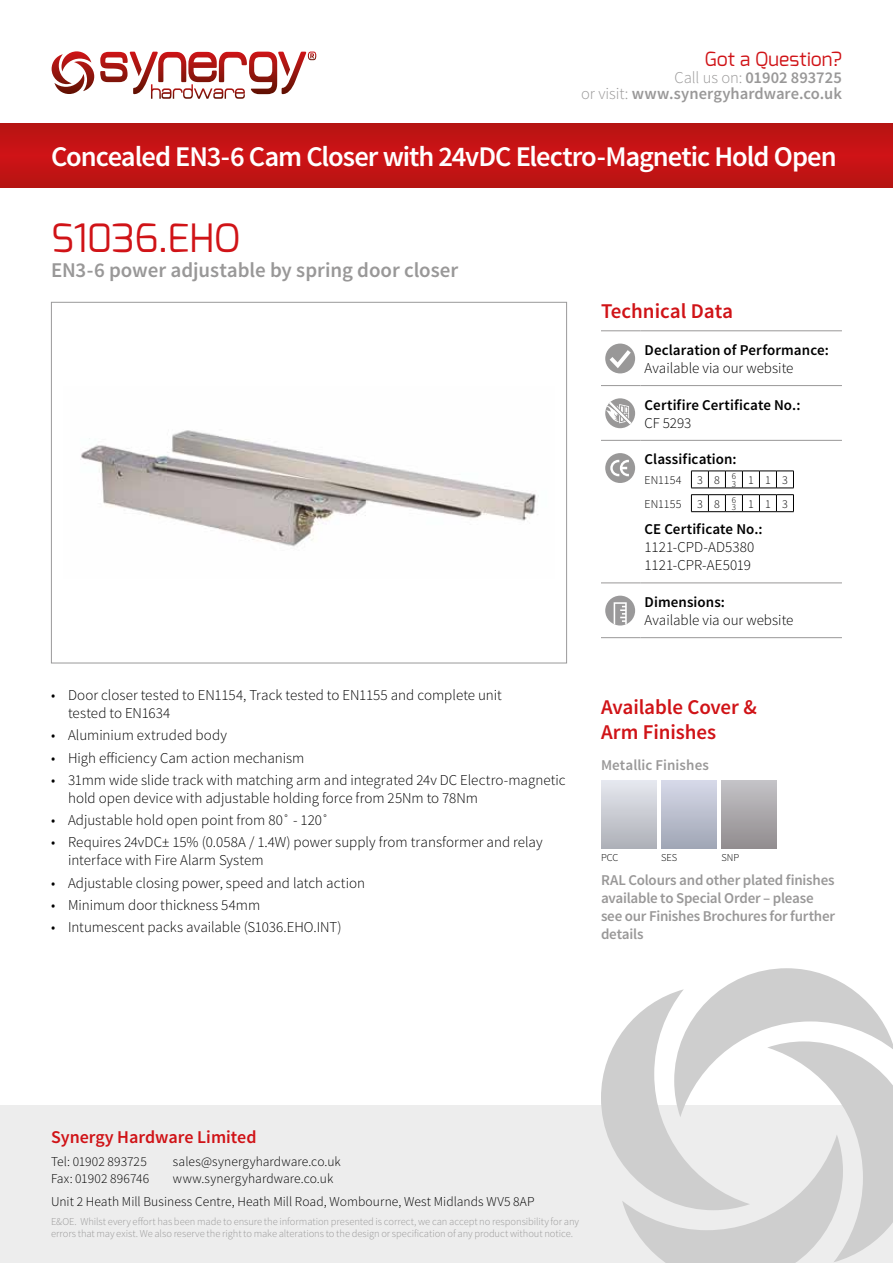
<style>
.page{position:relative;width:893px;height:1263px;background:#fff}
.page>*{position:absolute;margin:0;border:0;box-sizing:border-box;transform-origin:0 0}
.t1{font:39px "Exo";letter-spacing:-.01em;color:#d01317}
.t2{font:600 28.5px "Source Sans Pro";letter-spacing:-.035em;color:#fff}
.t3{font:600 21px/25.2px "Source Sans Pro";letter-spacing:-.005em;color:#d01317}
.t4{font:600 21px "Source Sans Pro";letter-spacing:-.005em;color:#999898}
.t5{font:19.5px "Exo";letter-spacing:.005em;color:#d01317}
.t6{font:600 18px "Source Sans Pro";color:#d01317}
.t7{font:600 16.5px/16.5px "Source Sans Pro";color:#999898;text-align:right}
.t8{font:300 15px/18px "Source Sans Pro";color:#000}
.t9{font:600 15px/18px "Source Sans Pro";letter-spacing:-.015em;color:#999898}
.t10{font:600 15px "Source Sans Pro";letter-spacing:.005em;color:#000}
.t11{font:600 15px "Source Sans Pro";letter-spacing:.005em;color:#999898}
.t12{font:300 13.5px/16.2px "Source Sans Pro";letter-spacing:.005em;color:#000}
.t13{font:300 12px "Source Sans Pro";letter-spacing:.015em;color:#000}
.t14{font:300 10.5px/12px "Source Sans Pro";letter-spacing:-.005em;color:#999898}
.t15{font:300 10.5px "Source Sans Pro";color:#000}
.s1{font-weight:300}
</style>
<div class="page">
<img style="left:80px;top:430px;width:456px;height:117px">
<hr style="left:601px;top:330px;width:39px;height:1px;background:#999898">
<hr style="left:640px;top:330px;width:202px;height:1px;background:#999898">
<hr style="left:601px;top:385px;width:39px;height:1px;background:#999898">
<hr style="left:640px;top:385px;width:202px;height:1px;background:#999898">
<hr style="left:601px;top:440px;width:39px;height:1px;background:#999898">
<hr style="left:640px;top:440px;width:202px;height:1px;background:#999898">
<hr style="left:601px;top:582px;width:39px;height:1px;background:#999898">
<hr style="left:640px;top:582px;width:202px;height:1px;background:#999898">
<hr style="left:601px;top:637px;width:39px;height:1px;background:#999898">
<hr style="left:640px;top:637px;width:202px;height:1px;background:#999898">
<div style="left:605px;top:344px;width:30px;height:29px;background:#999898;border-radius:50%"></div>
<svg style="left:610px;top:350px;width:21px;height:18px"></svg>
<svg style="left:605px;top:398px;width:29px;height:30px"></svg>
<div style="left:605px;top:453px;width:30px;height:30px;background:#999898;border-radius:50%"></div>
<svg style="left:610px;top:460px;width:19px;height:16px"></svg>
<svg style="left:691px;top:471px;width:103px;height:41px"></svg>
<div style="left:605px;top:596px;width:30px;height:29px;background:#9a999a;border-radius:50%"></div>
<svg style="left:614px;top:602px;width:13px;height:23px"></svg>
<div style="left:601px;top:780px;width:55px;height:68px;background:linear-gradient(to bottom,#e6e8ef,#aeb1b8)"></div>
<div style="left:661px;top:780px;width:55px;height:68px;background:linear-gradient(to bottom,#d7d9e9,#a1a7b6)"></div>
<div style="left:721px;top:780px;width:56px;height:68px;background:linear-gradient(to bottom,#c4c3c7,#928d90)"></div>
<div style="left:0;top:1106px;width:893px;height:157px;background:#ededed"></div>
<svg style="left:52px;top:51px;width:42px;height:43px"></svg>
<svg style="left:100px;top:52px;width:216px;height:47px"></svg>
<svg style="left:601px;top:968px;width:292px;height:295px"></svg>
<div style="left:0;top:123px;width:893px;height:64px;background:linear-gradient(to right,#c21314,#c21314)"></div>
<h3 class="t5" style="left:705px;top:47px;width:139px">Got a Question?</h3>
<p class="t7" style="left:581px;top:70px;width:262px"><span class="s1">Call us on:</span> 01902 893725<br><span class="s1">or visit:</span> www.synergyhardware.co.uk</p>
<h2 class="t2" style="left:51px;top:138px;width:787px">Concealed EN3-6 Cam Closer with 24vDC Electro-Magnetic Hold Open</h2>
<h1 class="t1" style="left:51px;top:213px;width:191px">S1036.EHO</h1>
<h3 class="t4" style="left:51px;top:257px;width:409px">EN3-6 power adjustable by spring door closer</h3>
<p class="t8" style="left:68px;top:686px;width:435px;text-indent:-17px">• Door closer tested to EN1154, Track tested to EN1155 and complete unit tested to EN1634</p>
<p class="t8" style="left:51px;top:726px;width:177px">• Aluminium extruded body</p>
<p class="t8" style="left:51px;top:749px;width:255px">• High efficiency Cam action mechanism</p>
<p class="t8" style="left:68px;top:771px;width:499px;text-indent:-17px">• 31mm wide slide track with matching arm and integrated 24v DC Electro-magnetic hold open device with adjustable holding force from 25Nm to 78Nm</p>
<p class="t8" style="left:51px;top:811px;width:280px">• Adjustable hold open point from 80˚ - 120˚</p>
<p class="t8" style="left:68px;top:833px;width:476px;text-indent:-17px">• Requires 24vDC± 15% (0.058A / 1.4W) power supply from transformer and relay interface with Fire Alarm System</p>
<p class="t8" style="left:51px;top:874px;width:316px">• Adjustable closing power, speed and latch action</p>
<p class="t8" style="left:51px;top:896px;width:211px">• Minimum door thickness 54mm</p>
<p class="t8" style="left:51px;top:918px;width:292px">• Intumescent packs available (S1036.EHO.INT)</p>
<h3 class="t3" style="left:601px;top:299px;width:134px">Technical Data</h3>
<p class="t10" style="left:645px;top:340px;width:186px">Declaration of Performance:</p>
<p class="t8" style="left:645px;top:359px;width:150px">Available via our website</p>
<p class="t10" style="left:645px;top:395px;width:157px">Certifire Certificate No.:</p>
<p class="t8" style="left:645px;top:414px;width:48px">CF 5293</p>
<p class="t10" style="left:645px;top:450px;width:94px">Classification:</p>
<p class="t13" style="left:645px;top:473px;width:38px">EN1154</p>
<p class="t13" style="left:697px;top:473px;width:41px">38 <sup>6</sup></p>
<p class="t13" style="left:732px;top:473px;width:58px"><sub>3</sub> 113</p>
<p class="t13" style="left:645px;top:496px;width:38px">EN1155</p>
<p class="t13" style="left:697px;top:496px;width:41px">38 <sup>6</sup></p>
<p class="t13" style="left:732px;top:496px;width:58px"><sub>3</sub> 113</p>
<p class="t10" style="left:645px;top:520px;width:120px">CE Certificate No.:</p>
<p class="t8" style="left:645px;top:538px;width:111px">1121-CPD-AD5380<br>1121-CPR-AE5019</p>
<p class="t10" style="left:645px;top:592px;width:82px">Dimensions:</p>
<p class="t8" style="left:645px;top:611px;width:150px">Available via our website</p>
<h3 class="t3" style="left:601px;top:695px;width:157px">Available Cover &amp;<br>Arm Finishes</h3>
<p class="t11" style="left:601px;top:756px;width:109px">Metallic Finishes</p>
<p class="t15" style="left:601px;top:851px;width:19px">PCC</p>
<p class="t15" style="left:661px;top:851px;width:18px">SES</p>
<p class="t15" style="left:721px;top:851px;width:19px">SNP</p>
<p class="t9" style="left:601px;top:872px;width:236px">RAL Colours and other plated finishes available to Special Order – please see our Finishes Brochures for further details</p>
<p class="t6" style="left:51px;top:1126px;width:207px">Synergy Hardware Limited</p>
<p class="t12" style="left:51px;top:1154px;width:100px">Tel: 01902 893725<br>Fax: 01902 896746</p>
<p class="t12" style="left:173px;top:1154px;width:169px">sales@synergyhardware.co.uk www.synergyhardware.co.uk</p>
<p class="t14" style="left:51px;top:1216px;width:529px">E&amp;OE. Whilst every effort has been made to ensure the information presented is correct, we can accept no responsibility for any errors that may exist. We also reserve the right to make alterations to the design or specification of any product without notice.</p>
<p class="t12" style="left:51px;top:1193px;width:485px">Unit 2 Heath Mill Business Centre, Heath Mill Road, Wombourne, West Midlands WV5 8AP</p>
</div>
